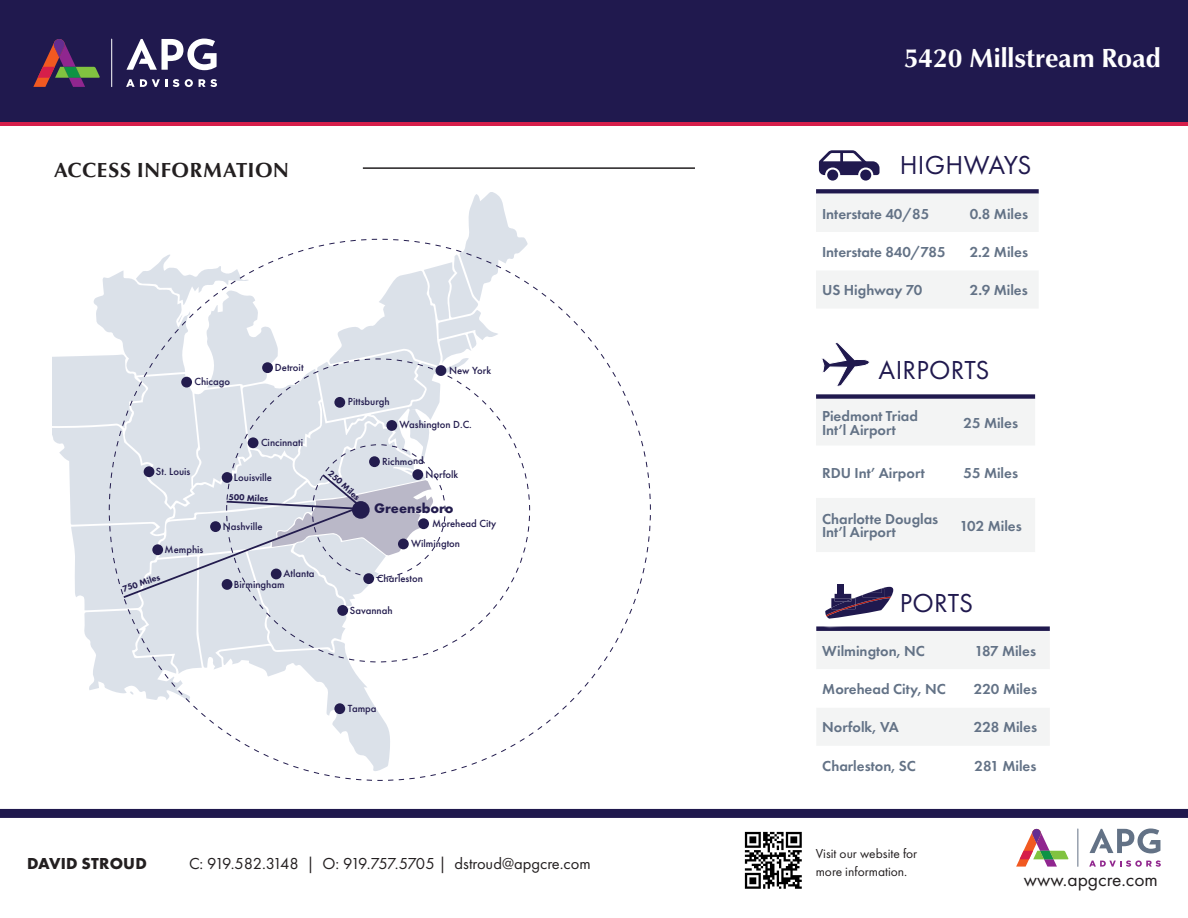
<style>
.page{position:relative;width:1188px;height:918px;background:#fff}
.page>*{position:absolute;margin:0;border:0;box-sizing:border-box;transform-origin:0 0}
.t1{font:27px "Futura PT";letter-spacing:.01em;color:#20194e}
.t2{font:700 27px "Classico URW";color:#fff}
.t3{font:700 21px "Classico URW";letter-spacing:.03em;color:#231f20}
.t4{font:19.5px "Futura PT";color:#231f20}
.t5{font:16.5px "Futura PT";color:#231f20}
.t6{font:700 16.5px "Futura PT";letter-spacing:.01em;color:#231f20}
.Body_2{font:600 15px/13.5px "Futura PT";color:#637286}
.Body_3{font:600 15px "Futura PT";color:#637286}
.t7{font:700 14.25px "Futura PT";color:#231c4e}
.t8{font:13.5px/18px "Futura PT";color:#231f20}
.t9{font:500 10.65px/20.2px "Futura PT";color:#231c4e}
.t10{font:800 9px "Futura PT";color:#231c4e}
.t11{font:800 8.85px "Futura PT";color:#231c4e}
</style>
<div class="page">
<div style="left:0;top:0;width:1188px;height:126px;background:#d61e4a"></div>
<div style="left:0;top:0;width:1188px;height:122px;background:#20194e"></div>
<hr style="left:111px;top:39px;width:1px;height:48px;background:#fff">
<svg style="left:126px;top:79px;width:41px;height:8px"></svg>
<svg style="left:173px;top:79px;width:6px;height:8px"></svg>
<svg style="left:185px;top:79px;width:8px;height:8px"></svg>
<svg style="left:199px;top:79px;width:18px;height:8px"></svg>
<svg style="left:33px;top:39px;width:67px;height:48px"></svg>
<svg style="left:126px;top:39px;width:91px;height:31px"></svg>
<hr style="left:1077px;top:829px;width:1px;height:37px;background:#637286">
<svg style="left:1089px;top:860px;width:72px;height:7px"></svg>
<svg style="left:1016px;top:829px;width:53px;height:38px"></svg>
<svg style="left:1089px;top:829px;width:71px;height:24px"></svg>
<img style="left:744px;top:831px;width:58px;height:58px">
<div style="left:0;top:809px;width:1188px;height:9px;background:#20194e"></div>
<svg style="left:52px;top:192px;width:476px;height:579px"></svg>
<svg style="left:816px;top:394px;width:219px;height:158px"></svg>
<svg style="left:821px;top:342px;width:49px;height:45px"></svg>
<svg style="left:816px;top:626px;width:234px;height:119px"></svg>
<div style="left:815px;top:575px;width:88px;height:54px;background:#fff"></div>
<div style="left:837px;top:584px;width:7px;height:10px;background:#20194e"></div>
<svg style="left:825px;top:586px;width:69px;height:33px"></svg>
<svg style="left:816px;top:189px;width:223px;height:119px"></svg>
<div style="left:827px;top:170px;width:11px;height:11px;background:#20194e;border-radius:50%"></div>
<div style="left:860px;top:170px;width:11px;height:11px;background:#20194e;border-radius:50%"></div>
<svg style="left:819px;top:150px;width:61px;height:25px"></svg>
<hr style="left:363px;top:167px;width:332px;height:2px;background:#231f20">
<h1 class="t2" style="left:903px;top:38px;width:259px">5420 Millstream Road</h1>
<p class="t3" style="left:54px;top:155px;width:236px">ACCESS INFORMATION</p>
<p class="t1" style="left:900px;top:149px;width:133px">HIGHWAYS</p>
<p class="t9" style="left:194px;top:372px;width:37px">Chicago</p>
<p class="t9" style="left:275px;top:358px;width:30px">Detroit</p>
<p class="t9" style="left:156px;top:461px;width:36px">St. Louis</p>
<p class="t9" style="left:165px;top:539px;width:40px">Memphis</p>
<p class="t10" style="left:121px;top:584px;width:41px;rotate:-19deg">750 Miles</p>
<p class="t9" style="left:261px;top:433px;width:44px">Cincinnati</p>
<p class="t9" style="left:234px;top:468px;width:40px">Louisville</p>
<p class="t10" style="left:229px;top:491px;width:41px;rotate:3deg">500 Miles</p>
<p class="t9" style="left:223px;top:516px;width:41px">Nashville</p>
<p class="t9" style="left:234px;top:568px;width:82px;line-height:10.6px;text-indent:50px">Atlanta<br>Birmingham</p>
<p class="t9" style="left:348px;top:391px;width:43px">Pittsburgh</p>
<p class="t9" style="left:449px;top:360px;width:44px">New York</p>
<p class="t11" style="left:333px;top:468px;width:41px;rotate:42deg">250 Miles</p>
<p class="t9" style="left:400px;top:415px;width:74px">Washington D.C.</p>
<p class="t9" style="left:382px;top:451px;width:43px">Richmond</p>
<p class="t9" style="left:425px;top:464px;width:35px">Norfolk</p>
<p class="t7" style="left:374px;top:499px;width:81px">Greensboro</p>
<p class="t9" style="left:411px;top:513px;width:87px;text-indent:21px">Morehead City<br>Wilmington</p>
<p class="t9" style="left:377px;top:569px;width:47px">Charleston</p>
<p class="t9" style="left:350px;top:600px;width:44px">Savannah</p>
<p class="t9" style="left:348px;top:698px;width:30px">Tampa</p>
<h3 class="t6" style="left:27px;top:852px;width:121px">DAVID STROUD</h3>
<h3 class="t5" style="left:189px;top:853px;width:403px">C: 919.582.3148 | O: 919.757.5705 | dstroud@apgcre.com</h3>
<p class="Body_2" style="left:822px;top:207px;width:109px">Interstate 40/85</p>
<p class="Body_3" style="left:970px;top:204px;width:60px">0.8 Miles</p>
<p class="Body_2" style="left:822px;top:245px;width:125px">Interstate 840/785</p>
<p class="Body_3" style="left:970px;top:242px;width:60px">2.2 Miles</p>
<p class="Body_2" style="left:822px;top:283px;width:102px">US Highway 70</p>
<p class="Body_3" style="left:970px;top:281px;width:59px">2.9 Miles</p>
<p class="t1" style="left:879px;top:354px;width:112px">AIRPORTS</p>
<p class="Body_2" style="left:822px;top:409px;width:97px">Piedmont Triad<br>Int’l Airport</p>
<p class="Body_3" style="left:964px;top:414px;width:56px">25 Miles</p>
<p class="Body_2" style="left:822px;top:466px;width:104px">RDU Int’ Airport</p>
<p class="Body_3" style="left:964px;top:463px;width:56px">55 Miles</p>
<p class="Body_2" style="left:822px;top:512px;width:118px">Charlotte Douglas<br>Int’l Airport</p>
<p class="Body_3" style="left:960px;top:516px;width:64px">102 Miles</p>
<p class="t1" style="left:900px;top:587px;width:75px">PORTS</p>
<p class="Body_2" style="left:822px;top:644px;width:104px">Wilmington, NC</p>
<p class="Body_3" style="left:975px;top:641px;width:63px">187 Miles</p>
<p class="Body_2" style="left:822px;top:682px;width:125px">Morehead City, NC</p>
<p class="Body_3" style="left:974px;top:680px;width:65px">220 Miles</p>
<p class="Body_2" style="left:822px;top:721px;width:78px">Norfolk, VA</p>
<p class="Body_3" style="left:974px;top:718px;width:65px">228 Miles</p>
<p class="Body_2" style="left:822px;top:759px;width:95px">Charleston, SC</p>
<p class="Body_3" style="left:975px;top:756px;width:63px">281 Miles</p>
<p class="t8" style="left:816px;top:844px;width:103px">Visit our website for more information.</p>
<h3 class="t4" style="left:1024px;top:868px;width:136px">www.apgcre.com</h3>
</div>
